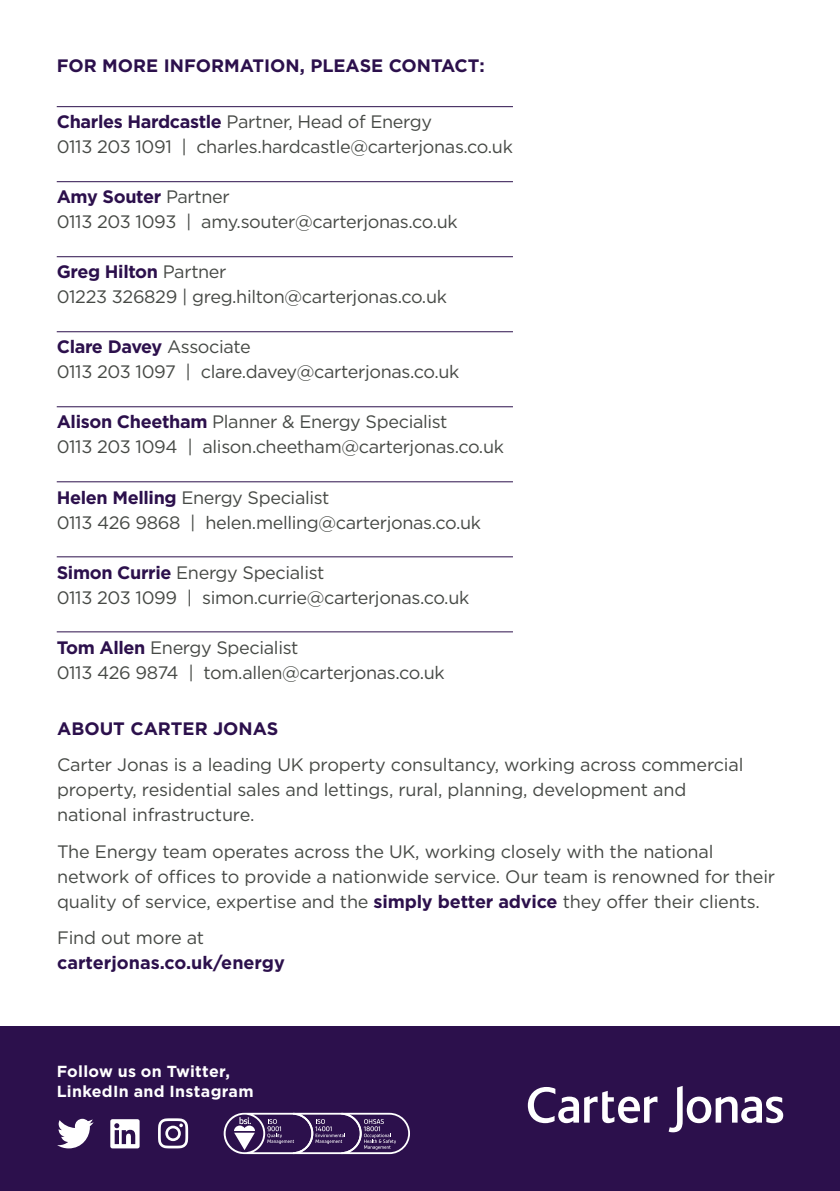
<style>
.page{position:relative;width:840px;height:1191px;background:#fff}
.page>*{position:absolute;margin:0;border:0;box-sizing:border-box;transform-origin:0 0}
.t1{font:18px/25px "Gotham";letter-spacing:-.02em;color:#464945}
.t2{font:700 18px "Gotham";color:#2c104c}
.t3{font:700 16px/20px "Gotham";letter-spacing:.02em;color:#fff}
.s1{font-weight:700;color:#2c104c}
</style>
<div class="page">
<div style="left:0;top:1026px;width:839px;height:165px;background:#2c104c"></div>
<svg style="left:668px;top:1086px;width:114px;height:46px"></svg>
<svg style="left:527px;top:1087px;width:130px;height:36px"></svg>
<svg style="left:57px;top:1118px;width:37px;height:30px"></svg>
<div style="left:110px;top:1119px;width:29px;height:29px;background:#fff;border-radius:2px"></div>
<svg style="left:114px;top:1123px;width:21px;height:21px"></svg>
<svg style="left:158px;top:1118px;width:30px;height:30px"></svg>
<svg style="left:223px;top:1112px;width:187px;height:42px"></svg>
<hr style="left:57px;top:106px;width:455px;height:1px;background:#2c104c">
<hr style="left:57px;top:181px;width:455px;height:1px;background:#2c104c">
<hr style="left:57px;top:256px;width:455px;height:1px;background:#2c104c">
<hr style="left:57px;top:331px;width:455px;height:1px;background:#2c104c">
<hr style="left:57px;top:406px;width:455px;height:1px;background:#2c104c">
<hr style="left:57px;top:481px;width:455px;height:1px;background:#2c104c">
<hr style="left:57px;top:556px;width:455px;height:1px;background:#2c104c">
<hr style="left:57px;top:631px;width:455px;height:1px;background:#2c104c">
<p class="t2" style="left:57px;top:54px;width:429px">FOR MORE INFORMATION, PLEASE CONTACT:</p>
<p class="t1" style="left:57px;top:109px;width:457px"><span class="s1">Charles Hardcastle</span> Partner, Head of Energy<br>0113 203 1091 | charles.hardcastle@carterjonas.co.uk</p>
<p class="t1" style="left:57px;top:184px;width:402px"><span class="s1">Amy Souter</span> Partner<br>0113 203 1093 | amy.souter@carterjonas.co.uk</p>
<p class="t1" style="left:57px;top:259px;width:391px"><span class="s1">Greg Hilton</span> Partner<br>01223 326829 | greg.hilton@carterjonas.co.uk</p>
<p class="t1" style="left:57px;top:334px;width:404px"><span class="s1">Clare Davey</span> Associate<br>0113 203 1097 | clare.davey@carterjonas.co.uk</p>
<p class="t1" style="left:57px;top:409px;width:448px"><span class="s1">Alison Cheetham</span> Planner &amp; Energy Specialist<br>0113 203 1094 | alison.cheetham@carterjonas.co.uk</p>
<p class="t1" style="left:57px;top:484px;width:425px"><span class="s1">Helen Melling</span> Energy Specialist<br>0113 426 9868 | helen.melling@carterjonas.co.uk</p>
<p class="t1" style="left:57px;top:559px;width:414px"><span class="s1">Simon Currie</span> Energy Specialist<br>0113 203 1099 | simon.currie@carterjonas.co.uk</p>
<p class="t1" style="left:57px;top:634px;width:389px"><span class="s1">Tom Allen</span> Energy Specialist<br>0113 426 9874 | tom.allen@carterjonas.co.uk</p>
<p class="t2" style="left:57px;top:716px;width:223px">ABOUT CARTER JONAS</p>
<p class="t1" style="left:57px;top:752px;width:687px">Carter Jonas is a leading UK property consultancy, working across commercial property, residential sales and lettings, rural, planning, development and national infrastructure.</p>
<p class="t1" style="left:57px;top:838px;width:719px">The Energy team operates across the UK, working closely with the national network of offices to provide a nationwide service. Our team is renowned for their quality of service, expertise and the <span class="s1">simply better advice</span> they offer their clients.</p>
<p class="t1" style="left:57px;top:925px;width:148px">Find out more at</p>
<p class="t2" style="left:57px;top:950px;width:229px">carterjonas.co.uk/energy</p>
<p class="t3" style="left:57px;top:1061px;width:198px">Follow us on Twitter,<br>LinkedIn and Instagram</p>
</div>
